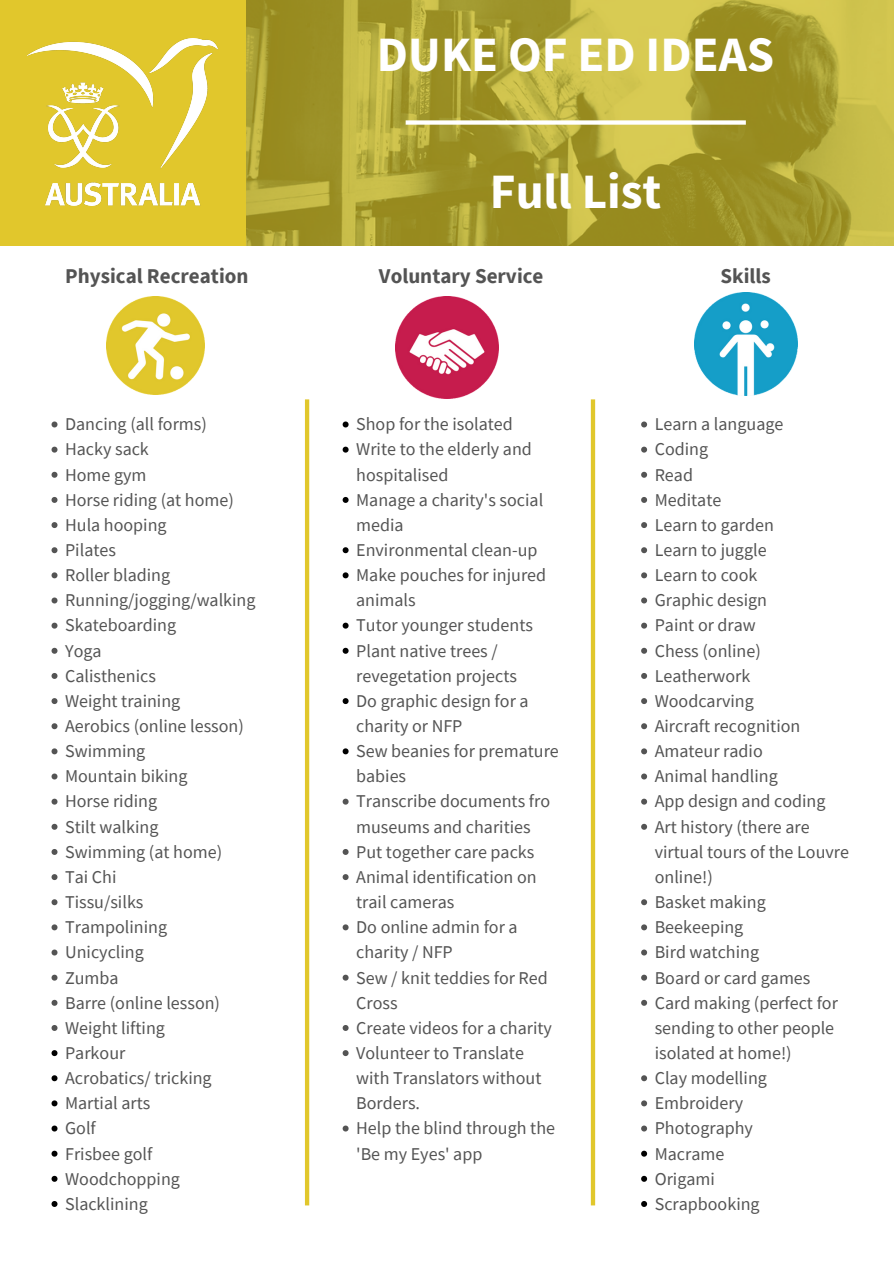
<style>
.page{position:relative;width:894px;height:1264px;background:#fff}
.page>*{position:absolute;margin:0;border:0;box-sizing:border-box;transform-origin:0 0}
.t1{font:700 49.2px "Source Sans Pro";color:#fff}
.t2{font:700 21px "Source Sans Pro";color:#545454}
.t3{font:18px/25.2px "Source Sans Pro";color:#545454}
</style>
<div class="page">
<img style="left:245px;top:0;width:648px;height:245px">
<div style="left:0;top:0;width:245px;height:245px;background:#e1c72c"></div>
<img style="left:27px;top:38px;width:191px;height:168px">
<svg style="left:405px;top:120px;width:340px;height:5px"></svg>
<svg style="left:51px;top:421px;width:6px;height:6px"></svg>
<svg style="left:51px;top:446px;width:6px;height:6px"></svg>
<svg style="left:51px;top:472px;width:6px;height:6px"></svg>
<svg style="left:51px;top:497px;width:6px;height:6px"></svg>
<svg style="left:51px;top:522px;width:6px;height:6px"></svg>
<svg style="left:51px;top:547px;width:6px;height:6px"></svg>
<svg style="left:51px;top:572px;width:6px;height:6px"></svg>
<svg style="left:51px;top:597px;width:6px;height:6px"></svg>
<svg style="left:51px;top:622px;width:6px;height:6px"></svg>
<svg style="left:51px;top:647px;width:6px;height:6px"></svg>
<svg style="left:51px;top:673px;width:6px;height:6px"></svg>
<svg style="left:51px;top:698px;width:6px;height:6px"></svg>
<svg style="left:51px;top:723px;width:6px;height:6px"></svg>
<svg style="left:51px;top:748px;width:6px;height:6px"></svg>
<svg style="left:51px;top:773px;width:6px;height:6px"></svg>
<svg style="left:51px;top:798px;width:6px;height:6px"></svg>
<svg style="left:51px;top:823px;width:6px;height:6px"></svg>
<svg style="left:51px;top:849px;width:6px;height:6px"></svg>
<svg style="left:51px;top:874px;width:6px;height:6px"></svg>
<svg style="left:51px;top:899px;width:6px;height:6px"></svg>
<svg style="left:51px;top:924px;width:6px;height:6px"></svg>
<svg style="left:51px;top:949px;width:6px;height:6px"></svg>
<svg style="left:51px;top:974px;width:6px;height:6px"></svg>
<svg style="left:51px;top:999px;width:6px;height:6px"></svg>
<svg style="left:51px;top:1025px;width:6px;height:5px"></svg>
<svg style="left:51px;top:1050px;width:6px;height:6px"></svg>
<svg style="left:51px;top:1075px;width:6px;height:6px"></svg>
<svg style="left:51px;top:1100px;width:6px;height:6px"></svg>
<svg style="left:51px;top:1125px;width:6px;height:6px"></svg>
<svg style="left:51px;top:1150px;width:6px;height:6px"></svg>
<svg style="left:51px;top:1175px;width:6px;height:6px"></svg>
<svg style="left:51px;top:1201px;width:6px;height:5px"></svg>
<hr style="left:305px;top:399px;width:4px;height:806px;background:#e1c72c">
<img style="left:107px;top:296px;width:98px;height:98px">
<svg style="left:342px;top:421px;width:6px;height:6px"></svg>
<svg style="left:342px;top:446px;width:6px;height:6px"></svg>
<svg style="left:342px;top:497px;width:6px;height:6px"></svg>
<svg style="left:342px;top:547px;width:6px;height:6px"></svg>
<svg style="left:342px;top:572px;width:6px;height:6px"></svg>
<svg style="left:342px;top:622px;width:6px;height:6px"></svg>
<svg style="left:342px;top:647px;width:6px;height:6px"></svg>
<svg style="left:342px;top:698px;width:6px;height:6px"></svg>
<svg style="left:342px;top:748px;width:6px;height:6px"></svg>
<svg style="left:342px;top:798px;width:6px;height:6px"></svg>
<svg style="left:342px;top:849px;width:6px;height:6px"></svg>
<svg style="left:342px;top:874px;width:6px;height:6px"></svg>
<svg style="left:342px;top:924px;width:6px;height:6px"></svg>
<svg style="left:342px;top:974px;width:6px;height:6px"></svg>
<svg style="left:342px;top:1025px;width:6px;height:5px"></svg>
<svg style="left:342px;top:1050px;width:6px;height:6px"></svg>
<svg style="left:342px;top:1125px;width:6px;height:6px"></svg>
<svg style="left:641px;top:421px;width:6px;height:6px"></svg>
<svg style="left:641px;top:446px;width:6px;height:6px"></svg>
<svg style="left:641px;top:472px;width:6px;height:6px"></svg>
<svg style="left:641px;top:497px;width:6px;height:6px"></svg>
<svg style="left:641px;top:522px;width:6px;height:6px"></svg>
<svg style="left:641px;top:547px;width:6px;height:6px"></svg>
<svg style="left:641px;top:572px;width:6px;height:6px"></svg>
<svg style="left:641px;top:597px;width:6px;height:6px"></svg>
<svg style="left:641px;top:622px;width:6px;height:6px"></svg>
<svg style="left:641px;top:647px;width:6px;height:6px"></svg>
<svg style="left:641px;top:673px;width:6px;height:6px"></svg>
<svg style="left:641px;top:698px;width:6px;height:6px"></svg>
<svg style="left:641px;top:723px;width:6px;height:6px"></svg>
<svg style="left:641px;top:748px;width:6px;height:6px"></svg>
<svg style="left:641px;top:773px;width:6px;height:6px"></svg>
<svg style="left:641px;top:798px;width:6px;height:6px"></svg>
<svg style="left:641px;top:823px;width:6px;height:6px"></svg>
<svg style="left:641px;top:899px;width:6px;height:6px"></svg>
<svg style="left:641px;top:924px;width:6px;height:6px"></svg>
<svg style="left:641px;top:949px;width:6px;height:6px"></svg>
<svg style="left:641px;top:974px;width:6px;height:6px"></svg>
<svg style="left:641px;top:999px;width:6px;height:6px"></svg>
<svg style="left:641px;top:1075px;width:6px;height:6px"></svg>
<svg style="left:641px;top:1100px;width:6px;height:6px"></svg>
<svg style="left:641px;top:1125px;width:6px;height:6px"></svg>
<svg style="left:641px;top:1150px;width:6px;height:6px"></svg>
<svg style="left:641px;top:1175px;width:6px;height:6px"></svg>
<svg style="left:641px;top:1201px;width:6px;height:5px"></svg>
<img style="left:694px;top:292px;width:103px;height:103px">
<img style="left:395px;top:296px;width:103px;height:103px">
<svg style="left:590px;top:399px;width:5px;height:806px;background:#e6d04f"></svg>
<h1 class="t1" style="left:377px;top:23px;width:399px">DUKE OF ED IDEAS</h1>
<h1 class="t1" style="left:489px;top:160px;width:173px">Full List</h1>
<p class="t2" style="left:65px;top:262px;width:185px">Physical Recreation</p>
<p class="t2" style="left:379px;top:262px;width:166px">Voluntary Service</p>
<p class="t2" style="left:720px;top:262px;width:52px">Skills</p>
<p class="t3" style="left:65px;top:411px;width:192px">Dancing (all forms)<br>Hacky sack<br>Home gym<br>Horse riding (at home)<br>Hula hooping<br>Pilates<br>Roller blading<br>Running/jogging/walking<br>Skateboarding<br>Yoga<br>Calisthenics<br>Weight training<br>Aerobics (online lesson)<br>Swimming<br>Mountain biking<br>Horse riding<br>Stilt walking<br>Swimming (at home)<br>Tai Chi<br>Tissu/silks<br>Trampolining<br>Unicycling<br>Zumba<br>Barre (online lesson)<br>Weight lifting<br>Parkour<br>Acrobatics/ tricking<br>Martial arts<br>Golf<br>Frisbee golf<br>Woodchopping<br>Slacklining</p>
<p class="t3" style="left:356px;top:411px;width:204px">Shop for the isolated<br>Write to the elderly and hospitalised<br>Manage a charity's social media<br>Environmental clean-up<br>Make pouches for injured animals<br>Tutor younger students<br>Plant native trees / revegetation projects<br>Do graphic design for a charity or NFP<br>Sew beanies for premature babies<br>Transcribe documents fro museums and charities<br>Put together care packs<br>Animal identification on trail cameras<br>Do online admin for a charity / NFP<br>Sew / knit teddies for Red<br>Cross<br>Create videos for a charity<br>Volunteer to Translate with Translators without<br>Borders.<br>Help the blind through the 'Be my Eyes' app</p>
<p class="t3" style="left:654px;top:411px;width:196px">Learn a language<br>Coding<br>Read<br>Meditate<br>Learn to garden<br>Learn to juggle<br>Learn to cook<br>Graphic design<br>Paint or draw<br>Chess (online)<br>Leatherwork<br>Woodcarving<br>Aircraft recognition<br>Amateur radio<br>Animal handling<br>App design and coding<br>Art history (there are virtual tours of the Louvre online!)<br>Basket making<br>Beekeeping<br>Bird watching<br>Board or card games<br>Card making (perfect for sending to other people isolated at home!)<br>Clay modelling<br>Embroidery<br>Photography<br>Macrame<br>Origami<br>Scrapbooking</p>
</div>
